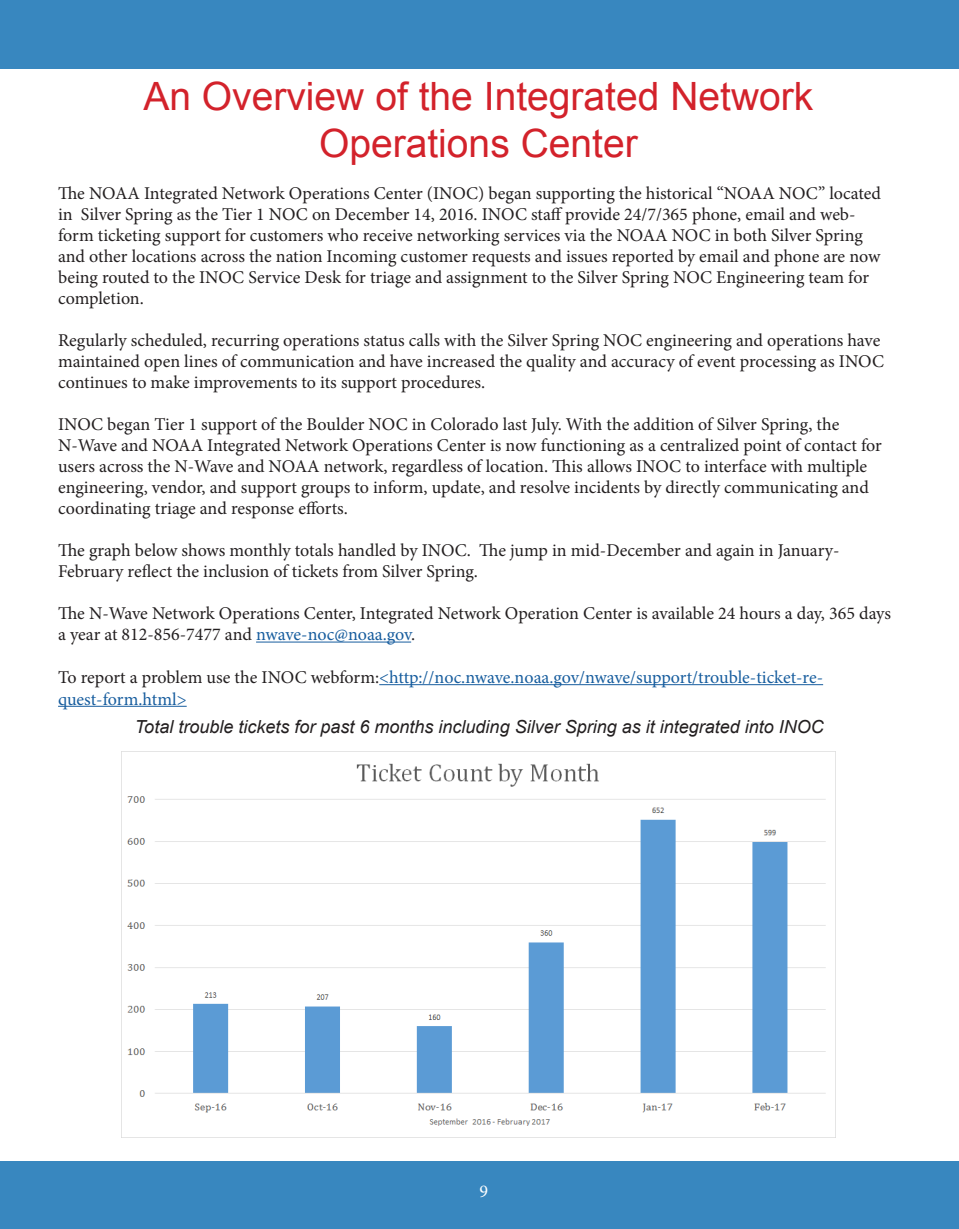
<style>
.page{position:relative;width:959px;height:1229px;background:#fff}
.page>*{position:absolute;margin:0;border:0;box-sizing:border-box;transform-origin:0 0}
.t1{font:39px/46.8px "Arial";color:#d3222b;text-align:center}
.t2{font:18px/21px "Minion Pro";color:#231f20}
.t3{font:18px/21.6px "Minion Pro";letter-spacing:-.005em;color:#175d9e}
.t4{font:italic 18px "Arial";color:#231f20}
.t5{font:18px "Minion Pro";color:#fff}
.s1{color:#175d9e}
.s2{color:#231f20}
</style>
<div class="page">
<div style="left:0;top:0;width:938px;height:69px;background:#3887bf"></div>
<div style="left:938px;top:0;width:20px;height:69px;background:#3887bf"></div>
<div style="left:0;top:1161px;width:958px;height:67px;background:#3887bf"></div>
<hr style="left:256px;top:641px;width:155px;height:1px;background:#175d9e">
<hr style="left:379px;top:684px;width:444px;height:1px;background:#175d9e">
<hr style="left:58px;top:706px;width:129px;height:1px;background:#175d9e">
<img style="left:122px;top:751px;width:713px;height:375px">
<h1 class="t1" style="left:143px;top:74px;width:671px">An Overview of the Integrated Network<br>Operations Center</h1>
<p class="t2" style="left:58px;top:183px;width:824px">The NOAA Integrated Network Operations Center (INOC) began supporting the historical “NOAA NOC” located in Silver Spring as the Tier 1 NOC on December 14, 2016. INOC staff provide 24/7/365 phone, email and web&shy;form ticketing support for customers who receive networking services via the NOAA NOC in both Silver Spring and other locations across the nation Incoming customer requests and issues reported by email and phone are now being routed to the INOC Service Desk for triage and assignment to the Silver Spring NOC Engineering team for completion.</p>
<p class="t2" style="left:58px;top:330px;width:827px">Regularly scheduled, recurring operations status calls with the Silver Spring NOC engineering and operations have maintained open lines of communication and have increased the quality and accuracy of event processing as INOC continues to make improvements to its support procedures.</p>
<p class="t2" style="left:58px;top:414px;width:825px">INOC began Tier 1 support of the Boulder NOC in Colorado last July. With the addition of Silver Spring, the N-Wave and NOAA Integrated Network Operations Center is now functioning as a centralized point of contact for users across the N-Wave and NOAA network, regardless of location. This allows INOC to interface with multiple engineering, vendor, and support groups to inform, update, and resolve incidents by directly communicating and coordinating triage and response efforts.</p>
<p class="t2" style="left:58px;top:540px;width:783px">The graph below shows monthly totals handled by INOC. The jump in mid-December and again in January-<br>February reflect the inclusion of tickets from Silver Spring.</p>
<p class="t2" style="left:58px;top:603px;width:834px">The N-Wave Network Operations Center, Integrated Network Operation Center is available 24 hours a day, 365 days a year at 812-856-7477 and <span class="s1">nwave-noc@noaa.gov</span>.</p>
<p class="t3" style="left:58px;top:666px;width:766px"><span class="s2">To report a problem use the INOC webform:</span>&lt;http://noc.nwave.noaa.gov/nwave/support/trouble-ticket-re&shy;quest-form.html&gt;</p>
<p class="t4" style="left:135px;top:715px;width:690px">Total trouble tickets for past 6 months including Silver Spring as it integrated into INOC</p>
<p class="t5" style="left:479px;top:1178px;width:10px">9</p>
</div>
